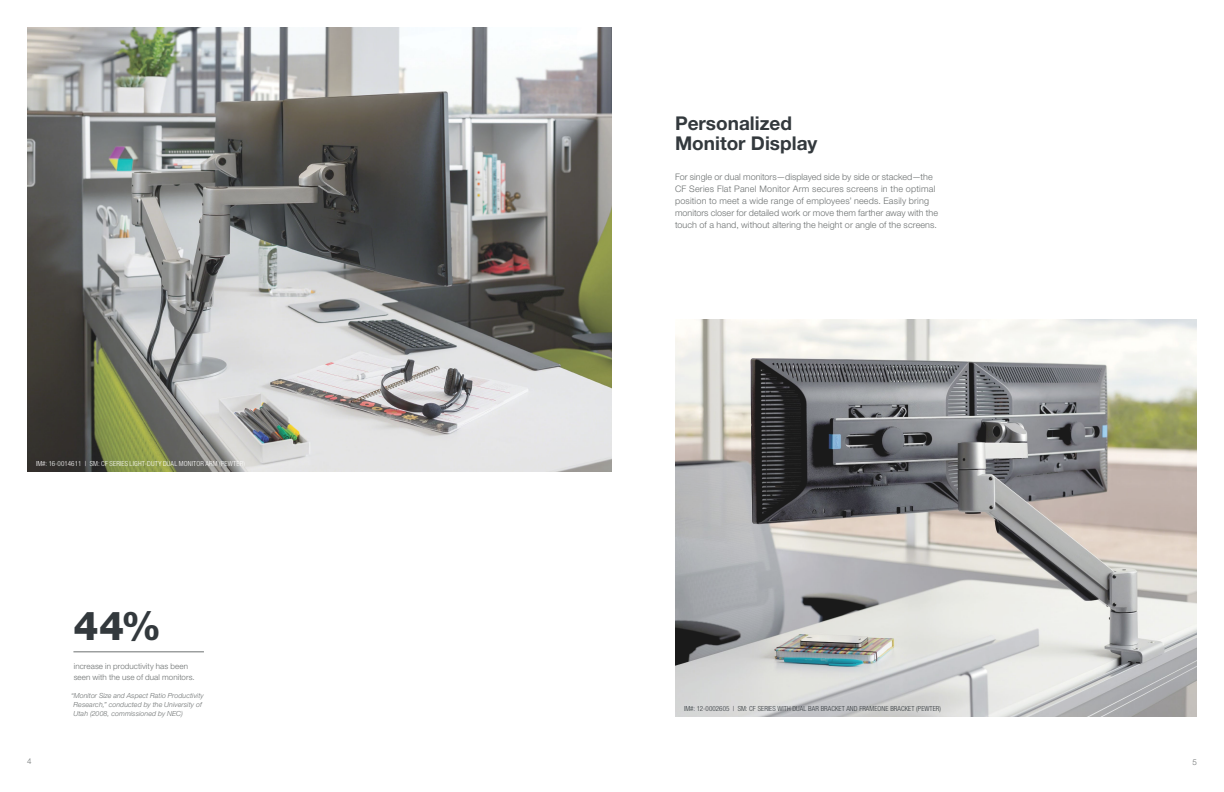
<style>
.page{position:relative;width:1224px;height:792px;background:#fff}
.page>*{position:absolute;margin:0;border:0;box-sizing:border-box;transform-origin:0 0}
.t1{font:800 40px "Helvetica Neue LT Pro";color:#33393d}
.t2{font:700 19px/20px "Helvetica Neue LT Pro";color:#33393d}
.t3{font:300 9px/12px "Helvetica Neue LT Pro";letter-spacing:.01em;color:#6c7070}
.t4{font:300 8px/11px "Helvetica Neue LT Pro";letter-spacing:.01em;color:#6c7070}
.t5{font:italic 300 7px/9px "Helvetica Neue LT Pro";letter-spacing:.01em;color:#6c7070}
.t6{font:300 condensed 7px "Helvetica Neue LT Pro";letter-spacing:.01em;color:#33393d}
.t7{font:300 condensed 7px "Helvetica Neue LT Pro";letter-spacing:.02em;color:#fff}
</style>
<div class="page">
<img style="left:675px;top:320px;width:522px;height:396px">
<img style="left:27px;top:27px;width:585px;height:445px">
<hr style="left:73px;top:652px;width:131px;height:1px;background:#6c7070">
<p class="t7" style="left:36px;top:459px;width:211px">IM#: 16-0014611 | SM: CF SERIES LIGHT-DUTY DUAL MONITOR ARM (PEWTER)</p>
<h1 class="t1" style="left:73px;top:602px;width:90px">44%</h1>
<p class="t4" style="left:74px;top:661px;width:123px">increase in productivity has been seen with the use of dual monitors.</p>
<p class="t5" style="left:74px;top:691px;width:132px;text-indent:-2px">“Monitor Size and Aspect Ratio Productivity<br>Research,” conducted by the University of<br>Utah (2008, commissioned by NEC)</p>
<h2 class="t2" style="left:675px;top:113px;width:144px">Personalized<br>Monitor Display</h2>
<p class="t3" style="left:675px;top:171px;width:265px">For single or dual monitors—displayed side by side or stacked—the CF Series Flat Panel Monitor Arm secures screens in the optimal position to meet a wide range of employees’ needs. Easily bring monitors closer for detailed work or move them farther away with the touch of a hand, without altering the height or angle of the screens.</p>
<p class="t6" style="left:684px;top:704px;width:259px">IM#: 12-0002605 | SM: CF SERIES WITH DUAL BAR BRACKET AND FRAMEONE BRACKET (PEWTER)</p>
<p class="t4" style="left:27px;top:756px;width:6px">4</p>
<p class="t4" style="left:1193px;top:756px;width:6px">5</p>
</div>
